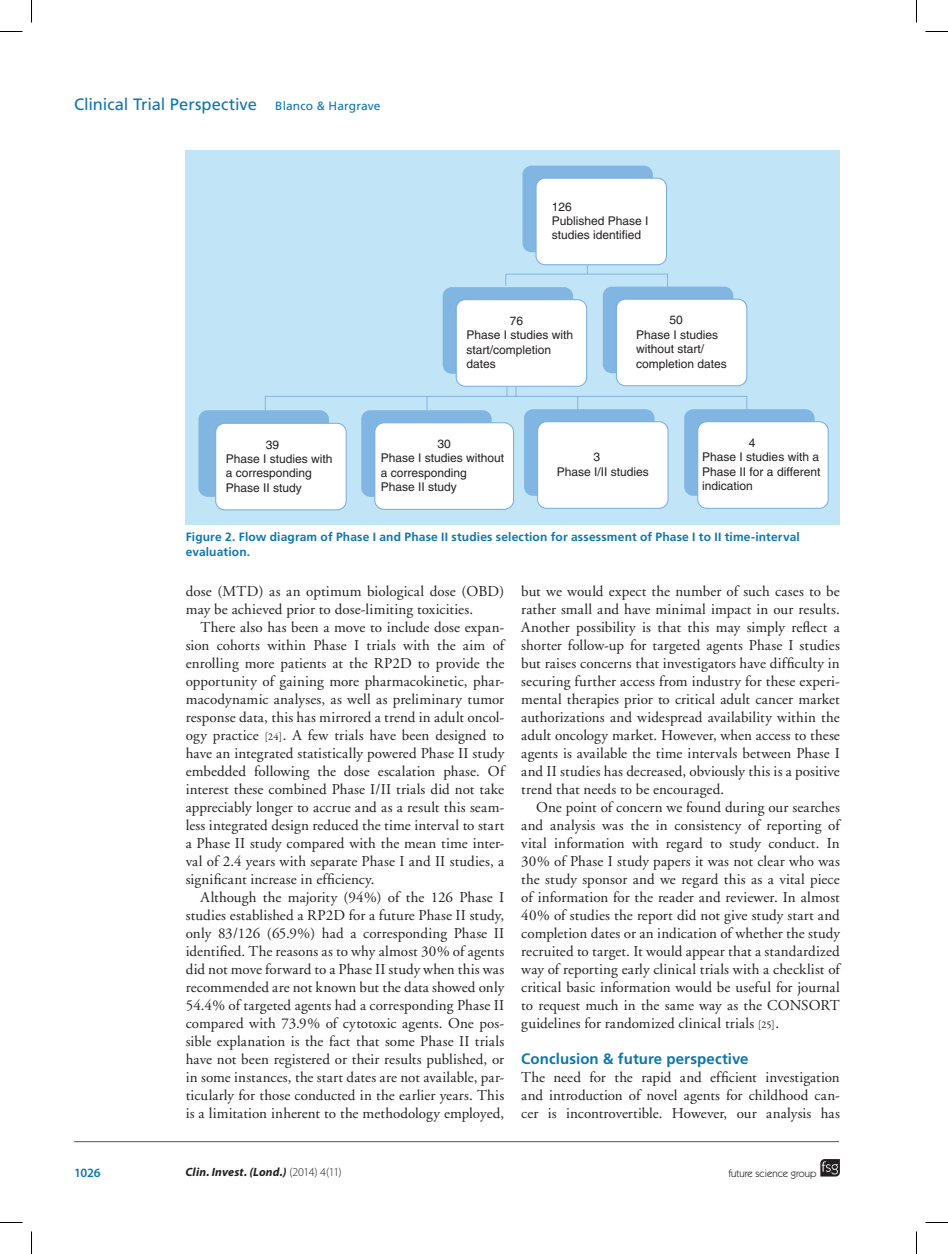
<style>
.page{position:relative;width:948px;height:1254px;background:#fff}
.page>*{position:absolute;margin:0;border:0;box-sizing:border-box;transform-origin:0 0}
.t1{font:16.5px "Frutiger";letter-spacing:-.01em;color:#0e76ae}
.t2{font:15px/18px "Adobe Garamond";letter-spacing:.01em;color:#231f20;text-align:justify}
.t3{font:700 15px "Frutiger";letter-spacing:.005em;color:#0e76ae}
.t4{font:600 12.75px "Myriad Pro";color:#0e76ae}
.t5{font:12px/14.4px "Helvetica LT Std";color:#231f20}
.t6{font:700 12px/15px "Frutiger";letter-spacing:.015em;color:#0e76ae}
.t7{font:italic 700 12px "Myriad Pro";letter-spacing:.015em;color:#231f20}
.t8{font:10.5px "Itc Kabel";color:#231f20}
.s1{font-size:12px}
.s2{font-family:"Garamond Premr Pro";font-size:10.5px}
.s3{font-weight:300;font-style:normal}
</style>
<div class="page">
<svg style="left:820px;top:1159px;width:19px;height:17px"></svg>
<hr style="left:74px;top:1141px;width:765px;height:1px;background:#52555a">
<div style="left:186px;top:151px;width:653px;height:374px;background:#c1e4f7"></div>
<svg style="left:264px;top:263px;width:483px;height:155px"></svg>
<div style="left:522px;top:166px;width:131px;height:86px;background:#81b5e2;border-radius:9px"></div>
<div style="left:536px;top:178px;width:130px;height:87px;background:#fff;border-radius:9px"></div>
<div style="left:535px;top:178px;width:131px;height:87px;border:1px solid #74acdd;border-radius:9px"></div>
<div style="left:442px;top:287px;width:131px;height:87px;background:#81b5e2;border-radius:9px"></div>
<div style="left:456px;top:300px;width:130px;height:86px;background:#fff;border-radius:9px"></div>
<div style="left:456px;top:299px;width:131px;height:88px;border:1px solid #74acdd;border-radius:9px"></div>
<div style="left:602px;top:287px;width:131px;height:86px;background:#81b5e2;border-radius:9px"></div>
<div style="left:616px;top:299px;width:130px;height:87px;background:#fff;border-radius:9px"></div>
<div style="left:616px;top:299px;width:131px;height:87px;border:1px solid #74acdd;border-radius:9px"></div>
<div style="left:684px;top:409px;width:130px;height:87px;background:#81b5e2;border-radius:9px"></div>
<div style="left:697px;top:422px;width:131px;height:86px;background:#fff;border-radius:9px"></div>
<div style="left:697px;top:421px;width:131px;height:88px;border:1px solid #74acdd;border-radius:9px"></div>
<div style="left:524px;top:409px;width:130px;height:87px;background:#81b5e2;border-radius:9px"></div>
<div style="left:537px;top:422px;width:131px;height:86px;background:#fff;border-radius:9px"></div>
<div style="left:537px;top:421px;width:131px;height:88px;border:1px solid #74acdd;border-radius:9px"></div>
<div style="left:361px;top:410px;width:130px;height:87px;background:#81b5e2;border-radius:9px"></div>
<div style="left:375px;top:423px;width:138px;height:86px;background:#fff;border-radius:9px"></div>
<div style="left:374px;top:422px;width:140px;height:88px;border:1px solid #74acdd;border-radius:9px"></div>
<div style="left:198px;top:410px;width:131px;height:87px;background:#81b5e2;border-radius:9px"></div>
<div style="left:216px;top:423px;width:130px;height:87px;background:#fff;border-radius:9px"></div>
<div style="left:215px;top:423px;width:131px;height:87px;border:1px solid #74acdd;border-radius:9px"></div>
<svg style="left:0;top:31px;width:22px;height:1px"></svg>
<svg style="left:925px;top:31px;width:22px;height:1px"></svg>
<svg style="left:0;top:1222px;width:22px;height:1px"></svg>
<svg style="left:925px;top:1222px;width:22px;height:1px"></svg>
<svg style="left:31px;top:0;width:1px;height:23px"></svg>
<svg style="left:31px;top:1231px;width:1px;height:23px"></svg>
<svg style="left:916px;top:0;width:1px;height:23px"></svg>
<svg style="left:916px;top:1231px;width:1px;height:23px"></svg>
<p class="t1" style="left:74px;top:94px;width:308px">Clinical Trial Perspective <span class="s1">Blanco &amp; Hargrave</span></p>
<p class="t5" style="left:552px;top:199px;width:98px">126<br>Published Phase I studies identified</p>
<p class="t5" style="left:466px;top:313px;width:108px;text-indent:43px">76<br>Phase I studies with start/completion dates</p>
<p class="t5" style="left:636px;top:313px;width:92px;text-indent:33px">50<br>Phase I studies without start/ completion dates</p>
<p class="t5" style="left:226px;top:437px;width:108px;text-indent:40px">39<br>Phase I studies with a corresponding<br>Phase II study</p>
<p class="t5" style="left:381px;top:436px;width:125px;text-indent:57px">30<br>Phase I studies without a corresponding<br>Phase II study</p>
<p class="t5" style="left:556px;top:450px;width:94px;text-indent:37px">3<br>Phase I/II studies</p>
<p class="t5" style="left:702px;top:435px;width:120px;text-indent:47px">4<br>Phase I studies with a<br>Phase II for a different indication</p>
<p class="t6" style="left:186px;top:529px;width:615px">Figure 2. Flow diagram of Phase I and Phase II studies selection for assessment of Phase I to II time-interval evaluation.</p>
<p class="t2" style="left:186px;top:583px;width:320px">dose (MTD) as an optimum biological dose (OBD) may be achieved prior to dose-limiting toxicities.</p>
<p class="t2" style="left:186px;top:619px;width:320px;text-indent:15px">There also has been a move to include dose expan&shy;sion cohorts within Phase I trials with the aim of enrolling more patients at the RP2D to provide the opportunity of gaining more pharmacokinetic, phar&shy;macodynamic analyses, as well as preliminary tumor response data, this has mirrored a trend in adult oncol&shy;ogy practice <span class="s2">[24]</span>. A few trials have been designed to have an integrated statistically powered Phase II study embedded following the dose escalation phase. Of interest these combined Phase I/II trials did not take appreciably longer to accrue and as a result this seam&shy;less integrated design reduced the time interval to start a Phase II study compared with the mean time inter&shy;val of 2.4 years with separate Phase I and II studies, a significant increase in efficiency.</p>
<p class="t2" style="left:186px;top:889px;width:320px;text-indent:15px">Although the majority (94%) of the 126 Phase I studies established a RP2D for a future Phase II study, only 83/126 (65.9%) had a corresponding Phase II identified. The reasons as to why almost 30% of agents did not move forward to a Phase II study when this was recommended are not known but the data showed only 54.4% of targeted agents had a corresponding Phase II compared with 73.9% of cytotoxic agents. One pos&shy;sible explanation is the fact that some Phase II trials have not been registered or their results published, or in some instances, the start dates are not available, par&shy;ticularly for those conducted in the earlier years. This is a limitation inherent to the methodology employed,</p>
<p class="t2" style="left:521px;top:583px;width:320px">but we would expect the number of such cases to be rather small and have minimal impact in our results.<br>Another possibility is that this may simply reflect a shorter follow-up for targeted agents Phase I studies but raises concerns that investigators have difficulty in securing further access from industry for these experi&shy;mental therapies prior to critical adult cancer market authorizations and widespread availability within the adult oncology market. However, when access to these agents is available the time intervals between Phase I and II studies has decreased, obviously this is a positive trend that needs to be encouraged.</p>
<p class="t2" style="left:521px;top:799px;width:320px;text-indent:15px">One point of concern we found during our searches and analysis was the in consistency of reporting of vital information with regard to study conduct. In 30% of Phase I study papers it was not clear who was the study sponsor and we regard this as a vital piece of information for the reader and reviewer. In almost 40% of studies the report did not give study start and completion dates or an indication of whether the study recruited to target. It would appear that a standardized way of reporting early clinical trials with a checklist of critical basic information would be useful for journal to request much in the same way as the CONSORT guidelines for randomized clinical trials <span class="s2">[25]</span>.</p>
<p class="t3" style="left:521px;top:1050px;width:229px">Conclusion &amp; future perspective</p>
<p class="t2" style="left:521px;top:1069px;width:320px">The need for the rapid and efficient investigation and introduction of novel agents for childhood can&shy;cer is incontrovertible. However, our analysis has</p>
<p class="t4" style="left:74px;top:1164px;width:28px">1026</p>
<p class="t7" style="left:185px;top:1164px;width:158px">Clin. Invest. (Lond.) <span class="s3">(2014) 4(11)</span></p>
<p class="t8" style="left:728px;top:1166px;width:90px">future science group</p>
</div>
